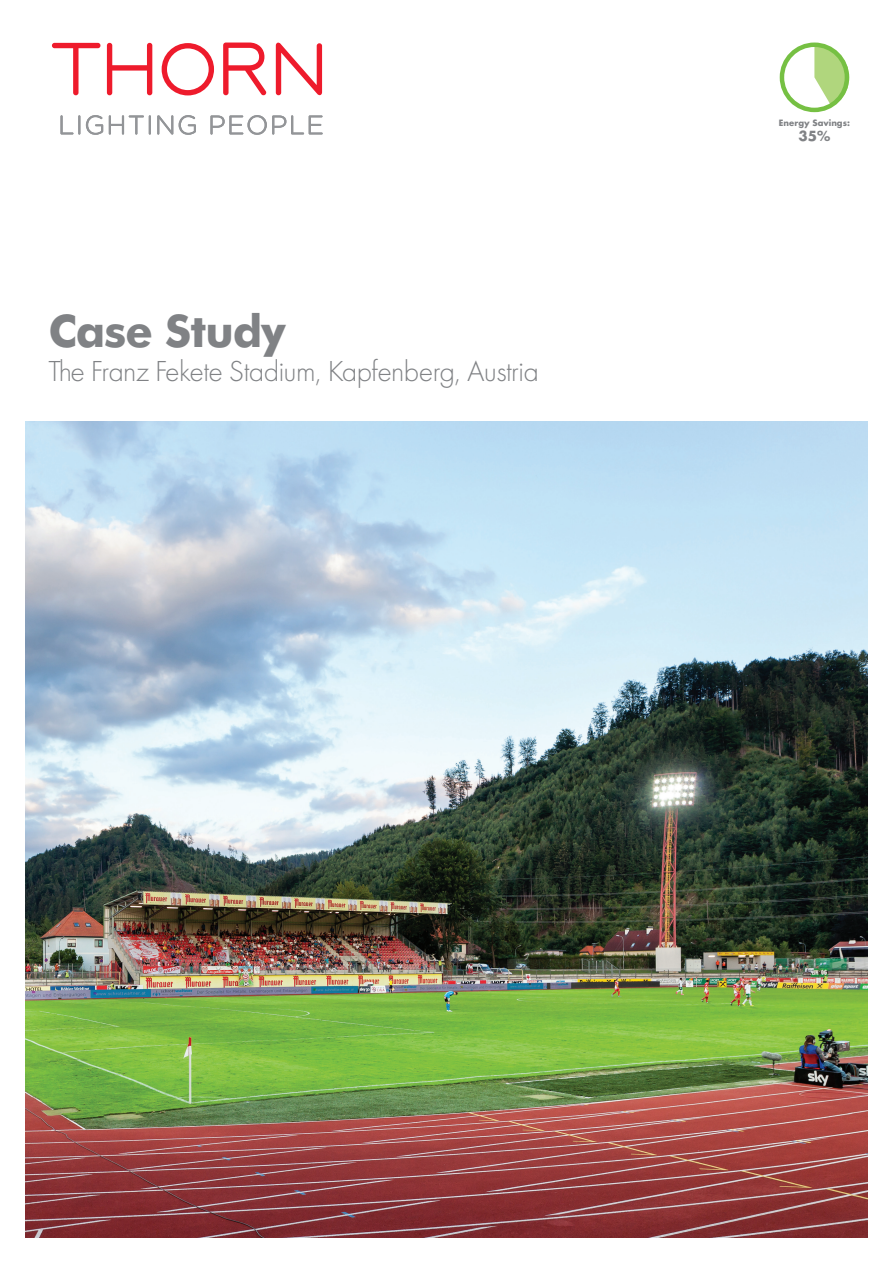
<style>
.page{position:relative;width:893px;height:1263px;background:#fff}
.page>*{position:absolute;margin:0;border:0;box-sizing:border-box;transform-origin:0 0}
.t1{font:700 45px "Futura BT";letter-spacing:-.02em;color:#808285}
.t2{font:30px "Futura PT Light";letter-spacing:-.02em;color:#808285}
.t3{font:700 13.5px "Futura";color:#808285}
.t4{font:700 8.4px "Futura";color:#808285}
</style>
<div class="page">
<img style="left:26px;top:421px;width:841px;height:816px">
<svg style="left:52px;top:43px;width:270px;height:53px"></svg>
<svg style="left:60px;top:115px;width:263px;height:20px"></svg>
<svg style="left:814px;top:44px;width:35px;height:63px"></svg>
<div style="left:780px;top:43px;width:69px;height:69px;border:4px solid #76c043;border-radius:50%"></div>
<p class="t1" style="left:48px;top:303px;width:239px">Case Study</p>
<p class="t2" style="left:48px;top:354px;width:492px">The Franz Fekete Stadium, Kapfenberg, Austria</p>
<p class="t4" style="left:779px;top:117px;width:72px">Energy Savings:</p>
<p class="t3" style="left:798px;top:127px;width:33px">35%</p>
</div>
